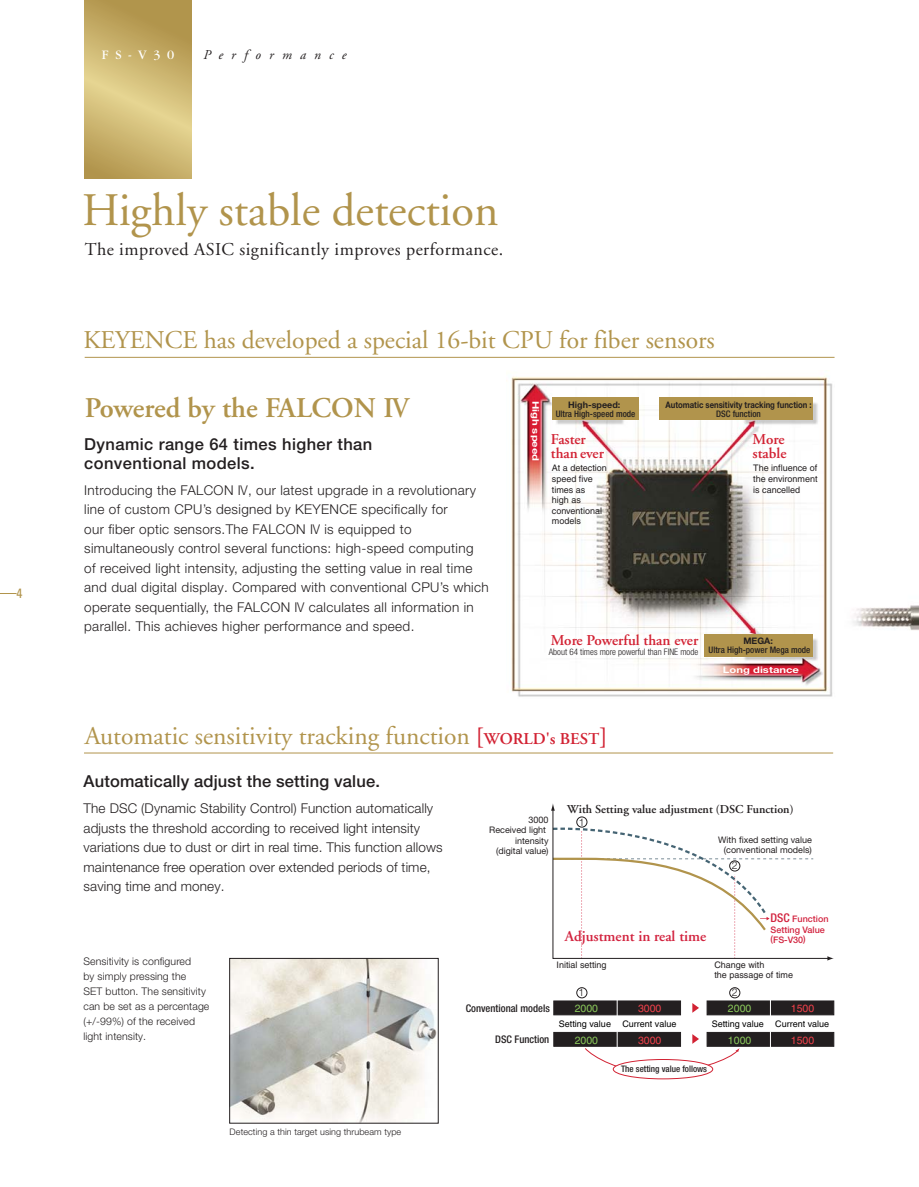
<style>
.page{position:relative;width:919px;height:1187px;background:#fff}
.page>*{position:absolute;margin:0;border:0;box-sizing:border-box;transform-origin:0 0}
.t1{font:46.5px "Adobe Garamond";color:#b1944c}
.t2{font:600 28.5px "Adobe Garamond";letter-spacing:-.005em;color:#b1944c}
.t3{font:25.5px "Adobe Garamond";color:#b1944c}
.t4{font:18px "Adobe Garamond";letter-spacing:.025em;color:#231f20}
.t5{font:500 16.5px/19.5px "Helvetica Neue";letter-spacing:.025em;color:#231f20}
.t6{font:600 15px/13.5px "Adobe Garamond";letter-spacing:-.005em;color:#d22233}
.t7{font:600 15px "Adobe Garamond";color:#d2223e}
.t8{font:300 13.5px/19.5px "Helvetica Neue";letter-spacing:.025em;color:#231f20}
.t9{font:italic 13.5px "Adobe Garamond";letter-spacing:.6em;color:#231f20}
.t10{font:13.5px "Garamond";color:#fff}
.t11{font:condensed 13.5px "Univers";color:#b1944c}
.t12{font:600 12px "Adobe Garamond";color:#231f20}
.t13{font:300 10.5px/15px "Helvetica Neue";letter-spacing:.01em;color:#231f20}
.t14{font:500 condensed 10.5px "Helvetica Neue";color:#231f20}
.t15{font:10.5px "Helvetica";color:#8ac75a}
.t16{font:10.5px "Helvetica";color:#ef404a}
.t17{font:9px/10.5px "Helvetica";color:#231f20}
.t18{font:9px/10.5px "Helvetica Neue";color:#231f20;text-align:right}
.t19{font:500 condensed 9px "Helvetica Neue";color:#231f20}
.t20{font:9px "Helvetica";color:#000}
.t21{font:300 9px "Helvetica Neue";letter-spacing:.01em;color:#231f20}
.t22{font:700 9px "Helvetica Neue";color:#231f20;scale:.86 1}
.t23{font:300 condensed 9px "Helvetica Neue";color:#231f20}
.t24{font:500 9px/10.5px "Helvetica Neue";color:#d2223e}
.t25{font:700 9px "Helvetica Neue";color:#fff;scale:1.25 1}
.t26{font:700 9px "Helvetica Neue";color:#231f20}
.s1{font-weight:600;font-size:24px;color:#d22233}
.s2{font-weight:600;font-size:16.5px;color:#d22233}
.s3{font-stretch:condensed;font-size:12px}
</style>
<div class="page">
<img style="left:231px;top:960px;width:205px;height:161px">
<div style="left:229px;top:958px;width:209px;height:165px;border:1px solid #231f20"></div>
<img style="left:511px;top:376px;width:322px;height:321px">
<svg style="left:85px;top:0;width:106px;height:179px;background:#c9b26d"></svg>
<hr style="left:85px;top:357px;width:749px;height:1px;background:#b1944c">
<hr style="left:84px;top:752px;width:748px;height:1px;background:#b1944c">
<div style="left:704px;top:634px;width:108px;height:22px;background:#b1944c"></div>
<div style="left:659px;top:398px;width:153px;height:22px;background:#b1944c"></div>
<div style="left:551px;top:398px;width:87px;height:22px;background:#b1944c"></div>
<div style="left:553px;top:1032px;width:127px;height:14px;background:#231f20"></div>
<div style="left:706px;top:1032px;width:127px;height:14px;background:#231f20"></div>
<svg style="left:584px;top:1031px;width:155px;height:42px"></svg>
<div style="left:612px;top:1058px;width:100px;height:21px;background:#fff;border:1px solid #d22233;border-radius:50%"></div>
<svg style="left:0;top:593px;width:17px;height:1px"></svg>
<svg style="left:551px;top:803px;width:282px;height:213px"></svg>
<p class="t11" style="left:17px;top:588px;width:7px">4</p>
<p class="t10" style="left:102px;top:50px;width:74px">FS-V30</p>
<p class="t9" style="left:203px;top:49px;width:144px">Performance</p>
<h1 class="t1" style="left:82px;top:192px;width:418px">Highly stable detection</h1>
<h3 class="t4" style="left:85px;top:242px;width:420px">The improved ASIC significantly improves performance.</h3>
<h3 class="t3" style="left:83px;top:330px;width:632px">KEYENCE has developed a special 16-bit CPU for fiber sensors</h3>
<h2 class="t2" style="left:85px;top:396px;width:325px">Powered by the FALCON IV</h2>
<p class="t5" style="left:84px;top:435px;width:289px">Dynamic range 64 times higher than conventional models.</p>
<p class="t8" style="left:84px;top:481px;width:406px">Introducing the FALCON IV, our latest upgrade in a revolutionary line of custom CPU’s designed by KEYENCE specifically for<br>our fiber optic sensors.The FALCON IV is equipped to simultaneously control several functions: high-speed computing<br>of received light intensity, adjusting the setting value in real time and dual digital display. Compared with conventional CPU’s which operate sequentially, the FALCON IV calculates all information in parallel. This achieves higher performance and speed.</p>
<p class="t25" style="left:538px;top:400px;width:50px;rotate:90deg">High speed</p>
<p class="t26" style="left:568px;top:401px;width:54px">High-speed:</p>
<p class="t19" style="left:555px;top:410px;width:81px">Ultra High-speed mode</p>
<p class="t6" style="left:550px;top:434px;width:54px">Faster than ever</p>
<p class="t22" style="left:665px;top:401px;width:171px">Automatic sensitivity tracking function :</p>
<p class="t19" style="left:716px;top:410px;width:46px">DSC function</p>
<p class="t6" style="left:752px;top:434px;width:35px">More stable</p>
<p class="t17" style="left:551px;top:464px;width:57px">At a detection speed five times as<br>high as conventional models</p>
<p class="t17" style="left:752px;top:464px;width:66px;text-align:justify">The influence of the environment is cancelled</p>
<p class="t6" style="left:550px;top:634px;width:149px">More Powerful than ever</p>
<p class="t23" style="left:548px;top:649px;width:151px">About 64 times more powerful than FINE mode</p>
<p class="t26" style="left:743px;top:637px;width:31px">MEGA:</p>
<p class="t19" style="left:708px;top:646px;width:103px">Ultra High-power Mega mode</p>
<p class="t25" style="left:722px;top:666px;width:62px">Long distance</p>
<h3 class="t3" style="left:85px;top:725px;width:523px">Automatic sensitivity tracking function <span class="s1">[</span><span class="s2">WORLD's BEST</span><span class="s1">]</span></h3>
<p class="t5" style="left:83px;top:773px;width:298px">Automatically adjust the setting value.</p>
<p class="t8" style="left:83px;top:799px;width:360px">The DSC (Dynamic Stability Control) Function automatically adjusts the threshold according to received light intensity variations due to dust or dirt in real time. This function allows maintenance free operation over extended periods of time, saving time and money.</p>
<p class="t12" style="left:567px;top:804px;width:227px">With Setting value adjustment (DSC Function)</p>
<p class="t18" style="left:489px;top:814px;width:61px">3000<br>Received light intensity (digital value)</p>
<p class="t13" style="left:578px;top:815px;width:7px">1</p>
<p class="t18" style="left:718px;top:835px;width:95px">With fixed setting value (conventional models)</p>
<p class="t13" style="left:731px;top:859px;width:7px">2</p>
<p class="t13" style="left:83px;top:954px;width:127px">Sensitivity is configured<br>by simply pressing the<br>SET button. The sensitivity can be set as a percentage (+/-99%) of the received light intensity.</p>
<p class="t21" style="left:229px;top:1128px;width:173px">Detecting a thin target using thrubeam type</p>
<p class="t7" style="left:564px;top:930px;width:143px">Adjustment in real time</p>
<p class="t17" style="left:556px;top:959px;width:52px">Initial setting</p>
<p class="t24" style="left:770px;top:914px;width:59px"><span class="s3">DSC</span> Function<br>Setting Value (FS-V30)</p>
<p class="t17" style="left:714px;top:959px;width:80px">Change with<br>the passage of time</p>
<p class="t13" style="left:578px;top:985px;width:7px">1</p>
<p class="t13" style="left:731px;top:985px;width:7px">2</p>
<p class="t14" style="left:465px;top:1004px;width:85px">Conventional models</p>
<p class="t15" style="left:574px;top:1004px;width:25px">2000</p>
<p class="t16" style="left:637px;top:1004px;width:25px">3000</p>
<p class="t15" style="left:727px;top:1004px;width:25px">2000</p>
<p class="t16" style="left:790px;top:1004px;width:25px">1500</p>
<p class="t15" style="left:727px;top:1035px;width:25px">1000</p>
<p class="t16" style="left:790px;top:1035px;width:25px">1500</p>
<p class="t20" style="left:558px;top:1019px;width:54px">Setting value</p>
<p class="t20" style="left:622px;top:1019px;width:56px">Current value</p>
<p class="t20" style="left:711px;top:1019px;width:54px">Setting value</p>
<p class="t20" style="left:774px;top:1019px;width:56px">Current value</p>
<p class="t14" style="left:495px;top:1035px;width:56px">DSC Function</p>
<p class="t15" style="left:574px;top:1035px;width:25px">2000</p>
<p class="t16" style="left:637px;top:1035px;width:25px">3000</p>
<p class="t19" style="left:620px;top:1065px;width:87px">The setting value follows</p>
</div>
